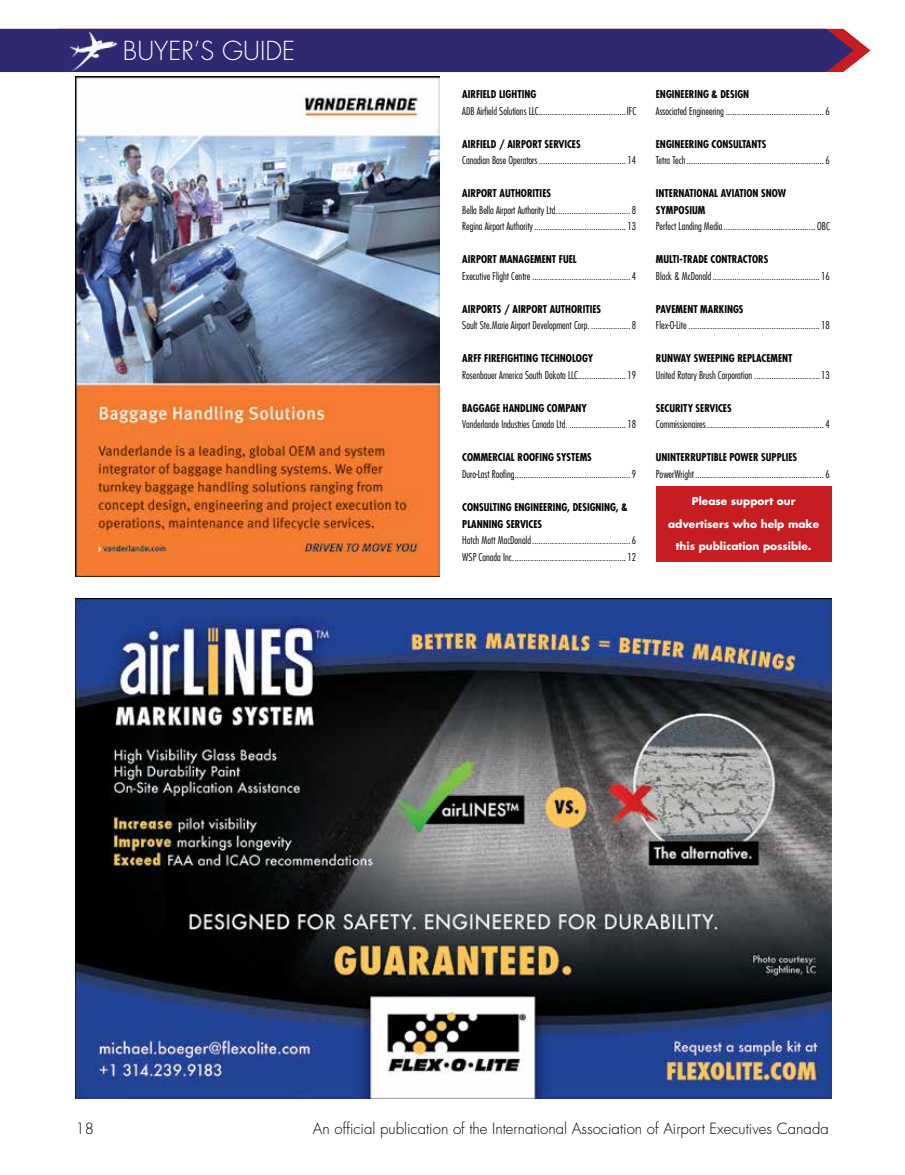
<style>
.page{position:relative;width:905px;height:1175px;background:#fff}
.page>*{position:absolute;margin:0;border:0;box-sizing:border-box;transform-origin:0 0}
.t1{font:300 25.5px "Futura";color:#fff}
.t2{font:300 15px "Futura";color:#000}
.t3{font:300 condensed 10.5px/16.5px "Futura";color:#000}
.t4{font:700 condensed 10.5px/16.5px "Futura";color:#000}
.t5{font:700 10.5px/22.5px "Futura";color:#fff;text-align:center}
</style>
<div class="page">
<div style="left:0;top:29px;width:870px;height:43px;background:#2e2970"></div>
<img style="left:66px;top:28px;width:55px;height:44px">
<img style="left:75px;top:598px;width:756px;height:500px">
<img style="left:75px;top:76px;width:365px;height:500px">
<div style="left:656px;top:486px;width:175px;height:75px;background:#c61d23"></div>
<h1 class="t1" style="left:123px;top:35px;width:173px">BUYER’S GUIDE</h1>
<p class="t4" style="left:462px;top:86px;width:76px">AIRFIELD LIGHTING</p>
<p class="t3" style="left:462px;top:103px;width:176px">ADB Airfield Solutions LLC........................................IFC</p>
<p class="t4" style="left:462px;top:136px;width:120px">AIRFIELD / AIRPORT SERVICES</p>
<p class="t3" style="left:462px;top:152px;width:175px">Canadian Base Operators........................................ 14</p>
<p class="t4" style="left:462px;top:185px;width:90px">AIRPORT AUTHORITIES</p>
<p class="t3" style="left:462px;top:202px;width:175px">Bella Bella Airport Authority Ltd.................................. 8<br>Regina Airport Authority.......................................... 13</p>
<p class="t4" style="left:462px;top:251px;width:116px">AIRPORT MANAGEMENT FUEL</p>
<p class="t3" style="left:462px;top:268px;width:175px">Executive Flight Centre ............................................. 4</p>
<p class="t4" style="left:462px;top:301px;width:140px">AIRPORTS / AIRPORT AUTHORITIES</p>
<p class="t3" style="left:462px;top:317px;width:175px">Sault Ste.Marie Airport Development Corp. .................. 8</p>
<p class="t4" style="left:462px;top:350px;width:133px">ARFF FIREFIGHTING TECHNOLOGY</p>
<p class="t3" style="left:462px;top:367px;width:176px">Rosenbauer America South Dakota LLC...................... 19</p>
<p class="t4" style="left:462px;top:400px;width:126px">BAGGAGE HANDLING COMPANY</p>
<p class="t3" style="left:462px;top:416px;width:175px">Vanderlande Industries Canada Ltd. .......................... 18</p>
<p class="t4" style="left:462px;top:449px;width:131px">COMMERCIAL ROOFING SYSTEMS</p>
<p class="t3" style="left:462px;top:466px;width:175px">Duro-Last Roofing..................................................... 9</p>
<p class="t4" style="left:462px;top:499px;width:167px">CONSULTING ENGINEERING, DESIGNING, &amp;<br>PLANNING SERVICES</p>
<p class="t3" style="left:462px;top:532px;width:175px">Hatch Mott MacDonald............................................. 6<br>WSP Canada Inc.................................................... 12</p>
<p class="t4" style="left:656px;top:86px;width:95px">ENGINEERING &amp; DESIGN</p>
<p class="t3" style="left:656px;top:103px;width:175px">Associated Engineering ............................................. 6</p>
<p class="t4" style="left:656px;top:136px;width:112px">ENGINEERING CONSULTANTS</p>
<p class="t3" style="left:656px;top:152px;width:175px">Tetra Tech............................................................... 6</p>
<p class="t4" style="left:656px;top:185px;width:132px">INTERNATIONAL AVIATION SNOW<br>SYMPOSIUM</p>
<p class="t3" style="left:656px;top:218px;width:175px">Perfect Landing Media.......................................... OBC</p>
<p class="t4" style="left:656px;top:251px;width:114px">MULTI-TRADE CONTRACTORS</p>
<p class="t3" style="left:656px;top:268px;width:175px">Black &amp; McDonald................................................. 16</p>
<p class="t4" style="left:656px;top:301px;width:89px">PAVEMENT MARKINGS</p>
<p class="t3" style="left:656px;top:317px;width:175px">Flex-O-Lite ............................................................ 18</p>
<p class="t4" style="left:656px;top:350px;width:138px">RUNWAY SWEEPING REPLACEMENT</p>
<p class="t3" style="left:656px;top:367px;width:175px">United Rotary Brush Corporation .............................. 13</p>
<p class="t4" style="left:656px;top:400px;width:77px">SECURITY SERVICES</p>
<p class="t3" style="left:656px;top:416px;width:175px">Commissionaires...................................................... 4</p>
<p class="t4" style="left:656px;top:449px;width:143px">UNINTERRUPTIBLE POWER SUPPLIES</p>
<p class="t3" style="left:656px;top:466px;width:175px">PowerWright........................................................... 6</p>
<p class="t5" style="left:668px;top:490px;width:153px">Please support our advertisers who help make this publication possible.</p>
<h2 class="t2" style="left:75px;top:1119px;width:20px">18</h2>
<h2 class="t2" style="left:313px;top:1119px;width:517px">An official publication of the International Association of Airport Executives Canada</h2>
</div>
